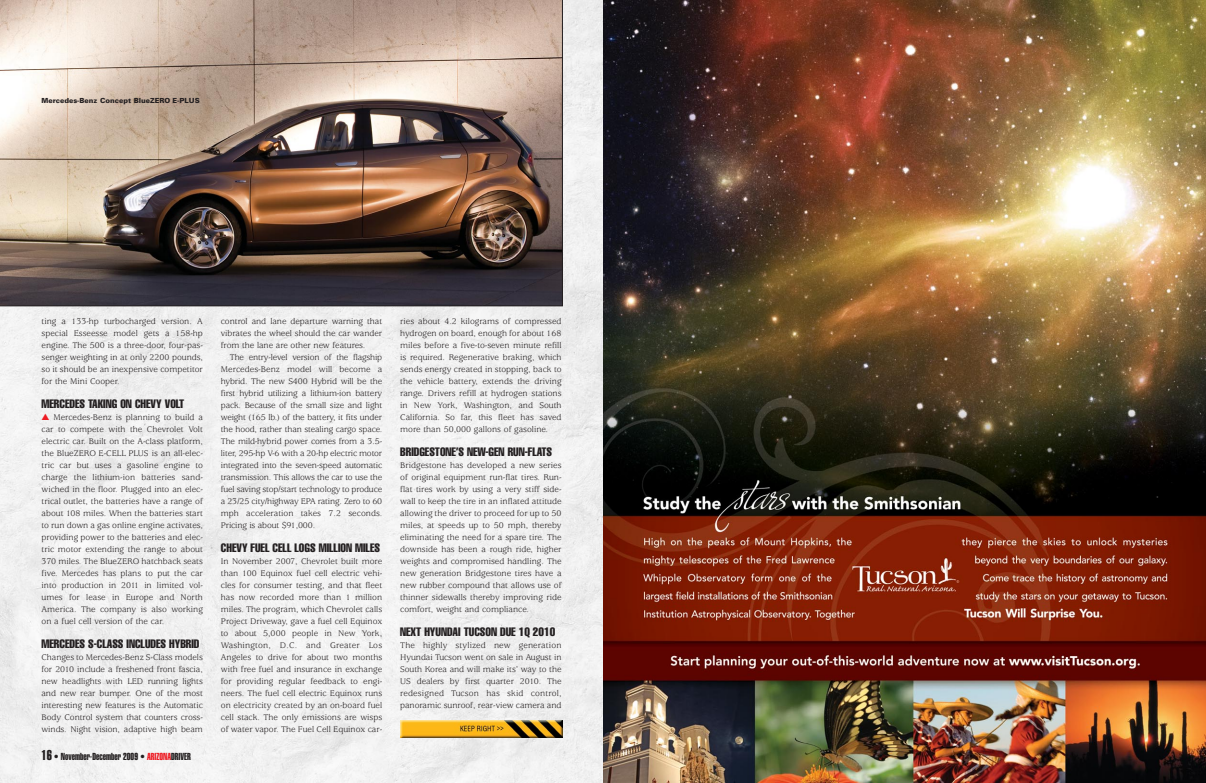
<style>
.page{position:relative;width:1206px;height:783px;background:#fff}
.page>*{position:absolute;margin:0;border:0;box-sizing:border-box;transform-origin:0 0}
.t1{font:extra-condensed 12px "Helvetica";color:#231f20}
.t2{font:10px "Helvetica Extra Compressed";color:#231f20}
.t3{font:9px/12px "Usherwood";color:#231f20;text-align:justify}
.t4{font:900 7px "Univers";color:#231f20}
.s1{color:#ed1c24}
.s2{font-size:14px}
</style>
<div class="page">
<img style="left:603px;top:0;width:603px;height:783px">
<div style="left:0;top:0;width:603px;height:783px;background:#f1f1f1"></div>
<img style="left:400px;top:720px;width:163px;height:18px">
<img style="left:0;top:0;width:562px;height:306px">
<p class="t4" style="left:42px;top:97px;width:160px">Mercedes-Benz Concept BlueZERO E-PLUS</p>
<p class="t3" style="left:42px;top:316px;width:163px">ting a 133-hp turbocharged version. A special Esseesse model gets a 158-hp engine. The 500 is a three-door, four-pas&shy;senger weighting in at only 2200 pounds, so it should be an inexpensive competitor for the Mini Cooper.</p>
<h1 class="t1" style="left:42px;top:399px;width:144px">MERCEDES TAKING ON CHEVY VOLT</h1>
<p class="t3" style="left:42px;top:412px;width:163px"><span class="s1">▲</span> Mercedes-Benz is planning to build a car to compete with the Chevrolet Volt electric car. Built on the A-class platform, the BlueZERO E-CELL PLUS is an all-elec&shy;tric car but uses a gasoline engine to charge the lithium-ion batteries sand&shy;wiched in the floor. Plugged into an elec&shy;trical outlet, the batteries have a range of about 108 miles. When the batteries start to run down a gas online engine activates, providing power to the batteries and elec&shy;tric motor extending the range to about 370 miles. The BlueZERO hatchback seats five. Mercedes has plans to put the car into production in 2011 in limited vol&shy;umes for lease in Europe and North America. The company is also working on a fuel cell version of the car.</p>
<h1 class="t1" style="left:42px;top:639px;width:160px">MERCEDES S-CLASS INCLUDES HYBRID</h1>
<p class="t3" style="left:42px;top:652px;width:163px">Changes to Mercedes-Benz S-Class models for 2010 include a freshened front fascia, new headlights with LED running lights and new rear bumper. One of the most interesting new features is the Automatic Body Control system that counters cross&shy;winds. Night vision, adaptive high beam</p>
<p class="t2" style="left:42px;top:753px;width:151px"><span class="s2">16</span> • November-December 2009 • <span class="s1">ARIZONA</span>DRIVER</p>
<p class="t3" style="left:221px;top:316px;width:163px">control and lane departure warning that vibrates the wheel should the car wander from the lane are other new features.</p>
<p class="t3" style="left:221px;top:352px;width:163px;text-indent:9px">The entry-level version of the flagship Mercedes-Benz model will become a hybrid. The new S400 Hybrid will be the first hybrid utilizing a lithium-ion battery pack. Because of the small size and light weight (165 lb.) of the battery, it fits under the hood, rather than stealing cargo space.<br>The mild-hybrid power comes from a 3.5- liter, 295-hp V-6 with a 20-hp electric motor integrated into the seven-speed automatic transmission. This allows the car to use the fuel saving stop/start technology to produce a 23/25 city/highway EPA rating. Zero to 60 mph acceleration takes 7.2 seconds.<br>Pricing is about $91,000.</p>
<h1 class="t1" style="left:221px;top:543px;width:161px">CHEVY FUEL CELL LOGS MILLION MILES</h1>
<p class="t3" style="left:221px;top:556px;width:163px">In November 2007, Chevrolet built more than 100 Equinox fuel cell electric vehi&shy;cles for consumer testing, and that fleet has now recorded more than 1 million miles. The program, which Chevrolet calls Project Driveway, gave a fuel cell Equinox to about 5,000 people in New York, Washington, D.C. and Greater Los Angeles to drive for about two months with free fuel and insurance in exchange for providing regular feedback to engi&shy;neers. The fuel cell electric Equinox runs on electricity created by an on-board fuel cell stack. The only emissions are wisps of water vapor. The Fuel Cell Equinox car-</p>
<p class="t3" style="left:400px;top:316px;width:163px">ries about 4.2 kilograms of compressed hydrogen on board, enough for about 168 miles before a five-to-seven minute refill is required. Regenerative braking, which sends energy created in stopping, back to the vehicle battery, extends the driving range. Drivers refill at hydrogen stations in New York, Washington, and South California. So far, this fleet has saved more than 50,000 gallons of gasoline.</p>
<h1 class="t1" style="left:400px;top:447px;width:153px">BRIDGESTONE’S NEW-GEN RUN-FLATS</h1>
<p class="t3" style="left:400px;top:460px;width:163px">Bridgestone has developed a new series of original equipment run-flat tires. Run&shy;flat tires work by using a very stiff side&shy;wall to keep the tire in an inflated attitude allowing the driver to proceed for up to 50 miles, at speeds up to 50 mph, thereby eliminating the need for a spare tire. The downside has been a rough ride, higher weights and compromised handling. The new generation Bridgestone tires have a new rubber compound that allows use of thinner sidewalls thereby improving ride comfort, weight and compliance.</p>
<h1 class="t1" style="left:400px;top:627px;width:157px">NEXT HYUNDAI TUCSON DUE 1Q 2010</h1>
<p class="t3" style="left:400px;top:640px;width:163px">The highly stylized new generation Hyundai Tucson went on sale in August in South Korea and will make its’ way to the US dealers by first quarter 2010. The redesigned Tucson has skid control, panoramic sunroof, rear-view camera and</p>
</div>
